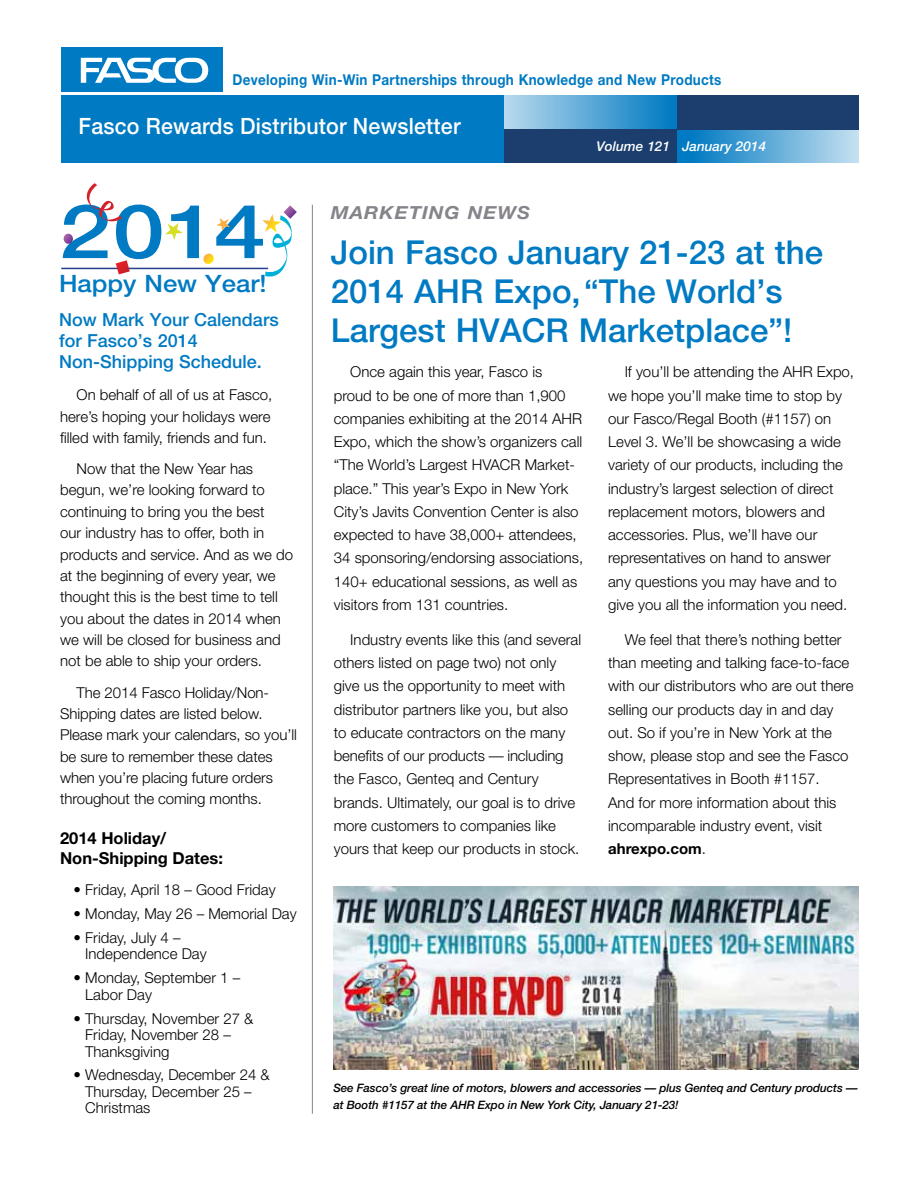
<style>
.page{position:relative;width:918px;height:1188px;background:#fff}
.page>*{position:absolute;margin:0;border:0;box-sizing:border-box;transform-origin:0 0}
.t1{font:500 75px "Helvetica Neue";color:#007ac2;scale:1.25 1}
.t2{font:500 33px/39px "Helvetica Neue";color:#007ac2}
.t3{font:500 24px "Helvetica Neue";color:#007ac2;scale:1.07 1}
.t4{font:500 22.5px "Helvetica Neue";letter-spacing:.01em;color:#fff;scale:.95 1}
.t5{font:500 18px/21px "Helvetica Neue";color:#007ac2}
.t6{font:italic 700 18px "Helvetica Neue";letter-spacing:.05em;color:#86838a;scale:1.1 1}
.t7{font:700 16.5px/19.5px "Helvetica Neue";color:#000}
.t8{font:300 15px/23.2px "Helvetica Neue";color:#000}
.t9{font:700 15px "Helvetica Neue";letter-spacing:.02em;color:#007ac2;scale:.9 1}
.t10{font:italic 500 13.5px "Helvetica Neue";color:#fff}
.t11{font:italic 500 11.7px/16.5px "Helvetica Neue";letter-spacing:-.005em;color:#000}
.s1{font-weight:700}
</style>
<div class="page">
<div style="left:503px;top:95px;width:174px;height:68px;background:linear-gradient(to right,#badaee,#0079c1)"></div>
<div style="left:677px;top:129px;width:182px;height:34px;background:linear-gradient(to right,#0073be,#c4e0f0)"></div>
<div style="left:503px;top:129px;width:174px;height:34px;background:#1c3e6e"></div>
<div style="left:677px;top:95px;width:182px;height:34px;background:#1c3e6e"></div>
<div style="left:61px;top:95px;width:443px;height:68px;background:#007ac2"></div>
<div style="left:62px;top:47px;width:161px;height:45px;background:#007ac2"></div>
<svg style="left:81px;top:58px;width:127px;height:25px"></svg>
<img style="left:333px;top:886px;width:526px;height:184px">
<hr style="left:61px;top:268px;width:207px;height:1px;background:#25408f">
<hr style="left:312px;top:205px;width:1px;height:909px;background:#86838a">
<svg style="left:116px;top:260px;width:14px;height:14px"></svg>
<svg style="left:203px;top:254px;width:11px;height:10px"></svg>
<svg style="left:217px;top:218px;width:13px;height:13px"></svg>
<svg style="left:165px;top:223px;width:18px;height:17px"></svg>
<svg style="left:63px;top:234px;width:10px;height:10px"></svg>
<svg style="left:262px;top:205px;width:35px;height:72px"></svg>
<svg style="left:86px;top:183px;width:36px;height:39px"></svg>
<p class="t9" style="left:233px;top:71px;width:545px">Developing Win-Win Partnerships through Knowledge and New Products</p>
<h3 class="t4" style="left:78px;top:113px;width:404px">Fasco Rewards Distributor Newsletter</h3>
<p class="t10" style="left:596px;top:138px;width:171px">Volume 121 January 2014</p>
<h1 class="t1" style="left:59px;top:187px;width:167px">2014</h1>
<h3 class="t3" style="left:59px;top:269px;width:195px">Happy New Year!</h3>
<p class="t5" style="left:59px;top:309px;width:221px">Now Mark Your Calendars for Fasco’s 2014<br>Non-Shipping Schedule.</p>
<p class="t8" style="left:60px;top:384px;width:214px;line-height:21.5px;text-indent:17px">On behalf of all of us at Fasco, here’s hoping your holidays were filled with family, friends and fun.</p>
<p class="t8" style="left:60px;top:458px;width:235px;line-height:21.3px;text-indent:17px">Now that the New Year has begun, we’re looking forward to continuing to bring you the best<br>our industry has to offer, both in products and service. And as we do at the beginning of every year, we thought this is the best time to tell you about the dates in 2014 when we will be closed for business and not be able to ship your orders.</p>
<p class="t8" style="left:60px;top:681px;width:238px;line-height:21.3px;text-indent:17px">The 2014 Fasco Holiday/Non-<br>Shipping dates are listed below.<br>Please mark your calendars, so you’ll be sure to remember these dates when you’re placing future orders throughout the coming months.</p>
<p class="t7" style="left:60px;top:828px;width:164px">2014 Holiday/<br>Non-Shipping Dates:</p>
<p class="t8" style="left:74px;top:878px;width:204px">• Friday, April 18 – Good Friday</p>
<p class="t8" style="left:74px;top:902px;width:225px">• Monday, May 26 – Memorial Day</p>
<p class="t8" style="left:85px;top:929px;width:123px;line-height:16.5px;text-indent:-12px">• Friday, July 4 –<br>Independence Day</p>
<p class="t8" style="left:85px;top:969px;width:157px;line-height:16.5px;text-indent:-12px">• Monday, September 1 –<br>Labor Day</p>
<p class="t8" style="left:85px;top:1010px;width:170px;line-height:16.5px;text-indent:-12px">• Thursday, November 27 &amp;<br>Friday, November 28 –<br>Thanksgiving</p>
<p class="t8" style="left:85px;top:1066px;width:186px;line-height:16.5px;text-indent:-12px">• Wednesday, December 24 &amp;<br>Thursday, December 25 –<br>Christmas</p>
<p class="t6" style="left:331px;top:202px;width:183px">MARKETING NEWS</p>
<h2 class="t2" style="left:331px;top:232px;width:494px">Join Fasco January 21-23 at the<br>2014 AHR Expo, “The World’s<br>Largest HVACR Marketplace”!</h2>
<p class="t8" style="left:334px;top:360px;width:251px;text-indent:16px">Once again this year, Fasco is proud to be one of more than 1,900 companies exhibiting at the 2014 AHR Expo, which the show’s organizers call “The World’s Largest HVACR Market&shy;place.” This year’s Expo in New York City’s Javits Convention Center is also expected to have 38,000+ attendees, 34 sponsoring/endorsing associations, 140+ educational sessions, as well as visitors from 131 countries.</p>
<p class="t8" style="left:334px;top:628px;width:249px;text-indent:16px">Industry events like this (and several others listed on page two) not only give us the opportunity to meet with distributor partners like you, but also to educate contractors on the many benefits of our products — including the Fasco, Genteq and Century brands. Ultimately, our goal is to drive more customers to companies like yours that keep our products in stock.</p>
<p class="t8" style="left:608px;top:360px;width:248px;text-indent:16px">If you’ll be attending the AHR Expo, we hope you’ll make time to stop by our Fasco/Regal Booth (#1157) on Level 3. We’ll be showcasing a wide variety of our products, including the industry’s largest selection of direct replacement motors, blowers and accessories. Plus, we’ll have our representatives on hand to answer any questions you may have and to give you all the information you need.</p>
<p class="t8" style="left:608px;top:628px;width:247px;text-indent:16px">We feel that there’s nothing better than meeting and talking face-to-face with our distributors who are out there selling our products day in and day out. So if you’re in New York at the show, please stop and see the Fasco Representatives in Booth #1157.<br>And for more information about this incomparable industry event, visit <span class="s1">ahrexpo.com</span>.</p>
<p class="t11" style="left:333px;top:1080px;width:526px">See Fasco’s great line of motors, blowers and accessories — plus Genteq and Century products — at Booth #1157 at the AHR Expo in New York City, January 21-23!</p>
</div>
